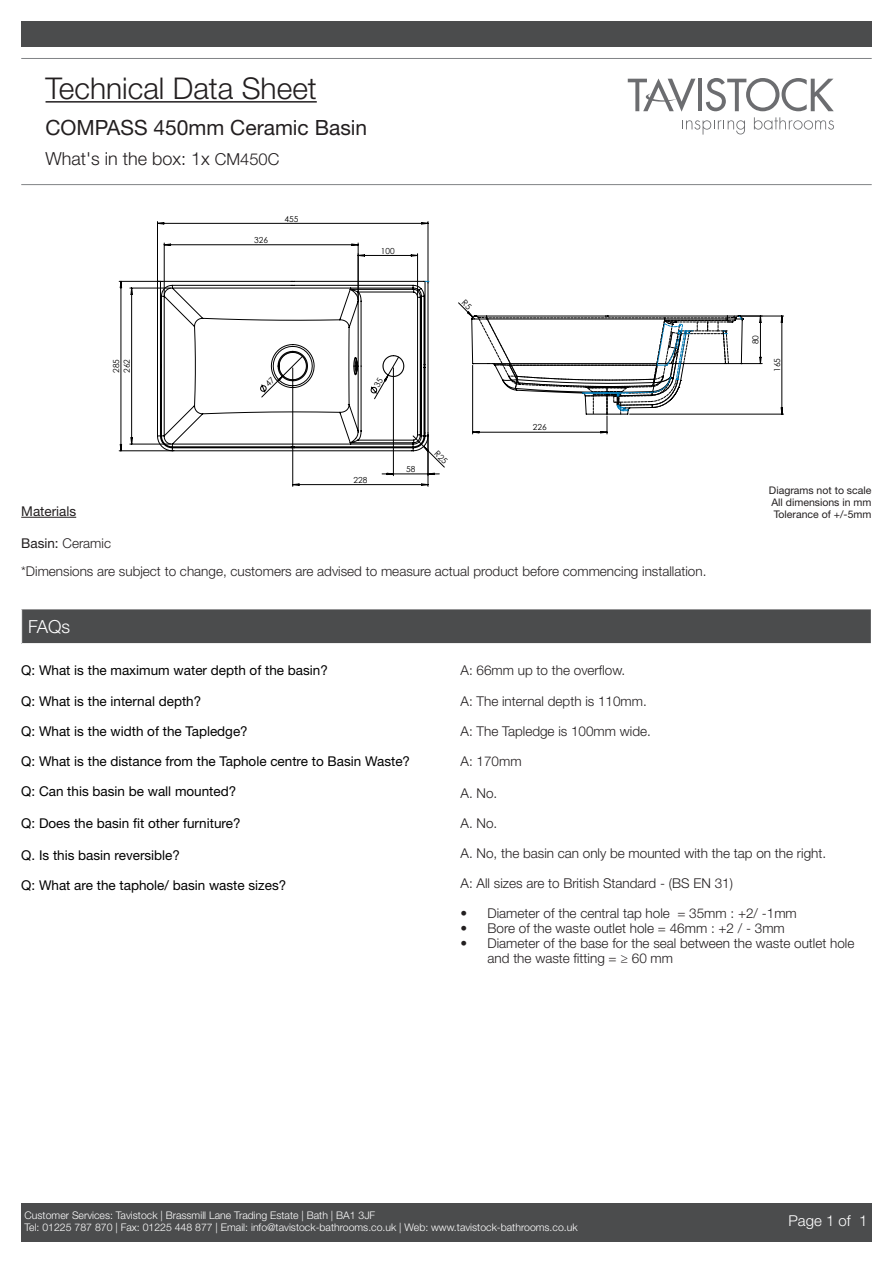
<style>
.page{position:relative;width:893px;height:1263px;background:#fff}
.page>*{position:absolute;margin:0;border:0;box-sizing:border-box;transform-origin:0 0}
.t1{font:300 30px "Helvetica Neue LT Std";color:#231f20}
.notes{font:21px "Helvetica Neue LT Std";color:#231f20}
.notes-2{font:300 18px "Helvetica Neue LT Std";color:#231f20}
.Headings_1{font:300 18px "Helvetica Neue LT Std";color:#fff}
.t2{font:300 15px "Helvetica Neue LT Std";color:#fff}
.Headings_1-2{font:13.5px "Helvetica Neue LT Std";color:#000}
.notes-3{font:300 13.5px/15px "Helvetica Neue LT Std";color:#231f20}
.Headings_1-3{font:300 13.5px "Helvetica Neue LT Std";color:#231f20}
.Headings_1-4{font:13.5px "Helvetica Neue LT Std";color:#231f20}
.t3{font:300 10.5px/12.6px "Helvetica Neue LT Std";color:#fff}
.notes-4{font:10.5px "Helvetica Neue LT Std";color:#231f20}
.t4{font:8.25px/10.6px "Century Gothic";color:#000}
.s1{font-size:16.5px}
.s2{font-weight:400}
</style>
<div class="page">
<div style="left:21px;top:1203px;width:851px;height:38px;background:#4b4c4d"></div>
<hr style="left:46px;top:101px;width:271px;height:2px;background:#231f20">
<svg style="left:682px;top:120px;width:63px;height:15px"></svg>
<svg style="left:754px;top:117px;width:80px;height:13px"></svg>
<hr style="left:698px;top:79px;width:4px;height:32px;background:#6c6d70">
<svg style="left:706px;top:78px;width:128px;height:33px"></svg>
<svg style="left:628px;top:78px;width:67px;height:34px"></svg>
<hr style="left:21px;top:58px;width:851px;height:1px;background:#808285">
<hr style="left:21px;top:184px;width:851px;height:1px;background:#808285">
<div style="left:21px;top:21px;width:851px;height:26px;background:#4b4c4d"></div>
<div style="left:22px;top:609px;width:849px;height:35px;background:#4b4c4d"></div>
<hr style="left:21px;top:643px;width:851px;height:1px;background:#fff">
<hr style="left:21px;top:517px;width:55px;height:1px;background:#231f20">
<svg style="left:157px;top:221px;width:450px;height:266px"></svg>
<svg style="left:358px;top:281px;width:70px;height:170px"></svg>
<svg style="left:119px;top:243px;width:239px;height:208px"></svg>
<svg style="left:371px;top:355px;width:77px;height:121px"></svg>
<svg style="left:458px;top:300px;width:326px;height:115px"></svg>
<h1 class="t1" style="left:46px;top:70px;width:273px">Technical Data Sheet</h1>
<p class="notes" style="left:45px;top:115px;width:323px">COMPASS 450mm Ceramic Basin</p>
<p class="notes-2" style="left:45px;top:148px;width:235px">What's in the box: 1x <span class="s1">CM450C</span></p>
<p class="t4" style="left:111px;top:373px;width:15px;rotate:-90deg">285<br>262</p>
<p class="Headings_1-4" style="left:21px;top:503px;width:56px">Materials</p>
<p class="Headings_1-3" style="left:21px;top:535px;width:91px"><span class="s2">Basin:</span> Ceramic</p>
<p class="t4" style="left:254px;top:234px;width:15px">326</p>
<p class="t4" style="left:285px;top:213px;width:15px">455</p>
<p class="t4" style="left:381px;top:245px;width:15px">100</p>
<p class="t4" style="left:353px;top:474px;width:15px">228</p>
<p class="t4" style="left:406px;top:464px;width:11px">58</p>
<p class="t4" style="left:533px;top:422px;width:15px">226</p>
<p class="notes-3" style="left:21px;top:563px;width:687px">*Dimensions are subject to change, customers are advised to measure actual product before commencing installation.</p>
<p class="Headings_1" style="left:28px;top:615px;width:44px">FAQs</p>
<p class="t4" style="left:750px;top:344px;width:11px;rotate:-90deg">80</p>
<p class="t4" style="left:772px;top:372px;width:15px;rotate:-90deg">165</p>
<p class="notes-4" style="left:769px;top:484px;width:104px">Diagrams not to scale</p>
<p class="notes-4" style="left:771px;top:496px;width:101px">All dimensions in mm</p>
<p class="notes-4" style="left:774px;top:508px;width:99px">Tolerance of +/-5mm</p>
<p class="Headings_1-2" style="left:21px;top:662px;width:308px">Q: What is the maximum water depth of the basin?</p>
<p class="Headings_1-2" style="left:21px;top:693px;width:182px">Q: What is the internal depth?</p>
<p class="Headings_1-2" style="left:21px;top:723px;width:228px">Q: What is the width of the Tapledge?</p>
<p class="Headings_1-2" style="left:21px;top:753px;width:390px">Q: What is the distance from the Taphole centre to Basin Waste?</p>
<p class="Headings_1-2" style="left:21px;top:783px;width:217px">Q: Can this basin be wall mounted?</p>
<p class="Headings_1-2" style="left:21px;top:815px;width:221px">Q: Does the basin fit other furniture?</p>
<p class="Headings_1-2" style="left:21px;top:847px;width:160px">Q. Is this basin reversible?</p>
<p class="Headings_1-2" style="left:21px;top:877px;width:267px">Q: What are the taphole/ basin waste sizes?</p>
<p class="Headings_1-3" style="left:461px;top:662px;width:166px">A: 66mm up to the overflow.</p>
<p class="Headings_1-3" style="left:461px;top:693px;width:188px">A: The internal depth is 110mm.</p>
<p class="Headings_1-3" style="left:461px;top:723px;width:192px">A: The Tapledge is 100mm wide.</p>
<p class="Headings_1-3" style="left:461px;top:753px;width:63px">A: 170mm</p>
<p class="Headings_1-3" style="left:461px;top:784px;width:38px">A. No.</p>
<p class="Headings_1-3" style="left:461px;top:814px;width:38px">A. No.</p>
<p class="Headings_1-3" style="left:461px;top:844px;width:367px">A. No, the basin can only be mounted with the tap on the right.</p>
<p class="Headings_1-3" style="left:461px;top:874px;width:274px">A: All sizes are to British Standard - (BS EN 31)</p>
<p class="notes-3" style="left:461px;top:905px;width:338px">• Diameter of the central tap hole = 35mm : +2/ -1mm</p>
<p class="notes-3" style="left:461px;top:920px;width:326px">• Bore of the waste outlet hole = 46mm : +2 / - 3mm</p>
<p class="notes-3" style="left:488px;top:935px;width:368px;text-indent:-27px">• Diameter of the base for the seal between the waste outlet hole and the waste fitting = ≥ 60 mm</p>
<p class="t3" style="left:25px;top:1208px;width:555px">Customer Services: Tavistock | Brassmill Lane Trading Estate | Bath | BA1 3JF<br>Tel: 01225 787 870 | Fax: 01225 448 877 | Email: info@tavistock-bathrooms.co.uk | Web: www.tavistock-bathrooms.co.uk</p>
<p class="t2" style="left:788px;top:1212px;width:80px">Page 1 of 1</p>
</div>
